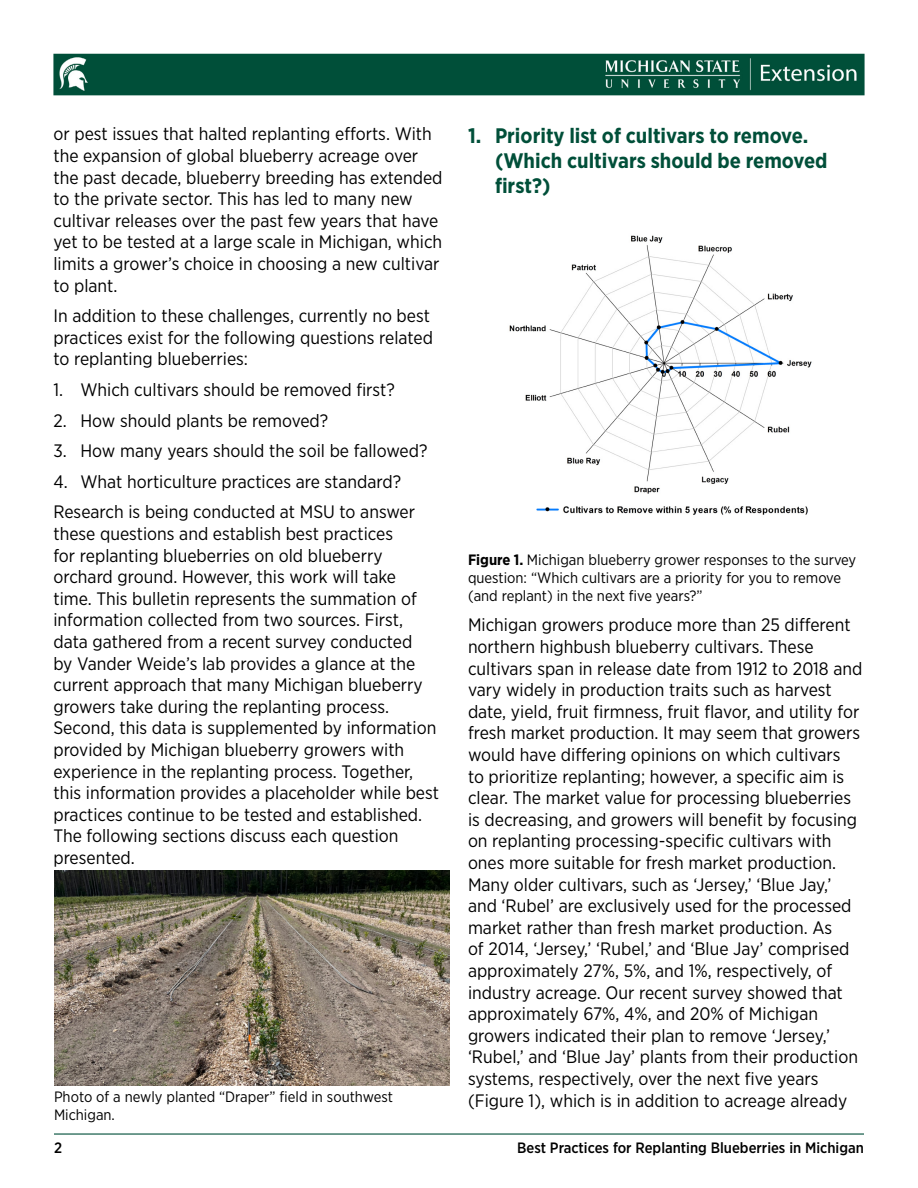
<style>
.page{position:relative;width:918px;height:1188px;background:#fff}
.page>*{position:absolute;margin:0;border:0;box-sizing:border-box;transform-origin:0 0}
.t1{font:700 21px/25.2px "Gotham Narrow";color:#004f39}
.body{font:18px/21.6px "Gotham Narrow";color:#000}
.Figure_caption{font:15px/18px "Gotham Narrow";color:#000}
.t2{font:500 15px "Gotham Narrow";color:#000}
.s1{font-weight:700}
</style>
<div class="page">
<img style="left:55px;top:56px;width:808px;height:37px">
<div style="left:53px;top:54px;width:812px;height:41px;border:1px solid #004f39"></div>
<hr style="left:54px;top:1133px;width:810px;height:2px;background:#004f39">
<img style="left:509px;top:235px;width:303px;height:280px">
<img style="left:54px;top:871px;width:396px;height:214px">
<p class="body" style="left:53px;top:123px;width:391px">or pest issues that halted replanting efforts. With the expansion of global blueberry acreage over the past decade, blueberry breeding has extended to the private sector. This has led to many new cultivar releases over the past few years that have yet to be tested at a large scale in Michigan, which limits a grower’s choice in choosing a new cultivar to plant.</p>
<p class="body" style="left:53px;top:305px;width:381px">In addition to these challenges, currently no best practices exist for the following questions related to replanting blueberries:</p>
<p class="body" style="left:53px;top:379px;width:343px">1. Which cultivars should be removed first?</p>
<p class="body" style="left:53px;top:409px;width:276px">2. How should plants be removed?</p>
<p class="body" style="left:53px;top:440px;width:375px">3. How many years should the soil be fallowed?</p>
<p class="body" style="left:53px;top:470px;width:349px">4. What horticulture practices are standard?</p>
<p class="body" style="left:53px;top:501px;width:387px">Research is being conducted at MSU to answer these questions and establish best practices<br>for replanting blueberries on old blueberry orchard ground. However, this work will take time. This bulletin represents the summation of information collected from two sources. First, data gathered from a recent survey conducted<br>by Vander Weide’s lab provides a glance at the current approach that many Michigan blueberry growers take during the replanting process.<br>Second, this data is supplemented by information provided by Michigan blueberry growers with experience in the replanting process. Together, this information provides a placeholder while best practices continue to be tested and established.<br>The following sections discuss each question presented.</p>
<p class="Figure_caption" style="left:54px;top:1087px;width:340px">Photo of a newly planted “Draper” field in southwest<br>Michigan.</p>
<h1 class="t1" style="left:495px;top:123px;width:334px;text-indent:-27px">1. Priority list of cultivars to remove. (Which cultivars should be removed first?)</h1>
<p class="Figure_caption" style="left:468px;top:550px;width:390px"><span class="s1">Figure 1.</span> Michigan blueberry grower responses to the survey question: “Which cultivars are a priority for you to remove (and replant) in the next five years?”</p>
<p class="body" style="left:468px;top:614px;width:396px">Michigan growers produce more than 25 different northern highbush blueberry cultivars. These cultivars span in release date from 1912 to 2018 and vary widely in production traits such as harvest date, yield, fruit firmness, fruit flavor, and utility for fresh market production. It may seem that growers would have differing opinions on which cultivars<br>to prioritize replanting; however, a specific aim is clear. The market value for processing blueberries is decreasing, and growers will benefit by focusing on replanting processing-specific cultivars with ones more suitable for fresh market production.<br>Many older cultivars, such as ‘Jersey,’ ‘Blue Jay,’ and ‘Rubel’ are exclusively used for the processed market rather than fresh market production. As<br>of 2014, ‘Jersey,’ ‘Rubel,’ and ‘Blue Jay’ comprised approximately 27%, 5%, and 1%, respectively, of industry acreage. Our recent survey showed that approximately 67%, 4%, and 20% of Michigan growers indicated their plan to remove ‘Jersey,’ ‘Rubel,’ and ‘Blue Jay’ plants from their production systems, respectively, over the next five years (Figure 1), which is in addition to acreage already</p>
<p class="t2" style="left:54px;top:1138px;width:10px">2</p>
<p class="t2" style="left:517px;top:1138px;width:348px">Best Practices for Replanting Blueberries in Michigan</p>
</div>
